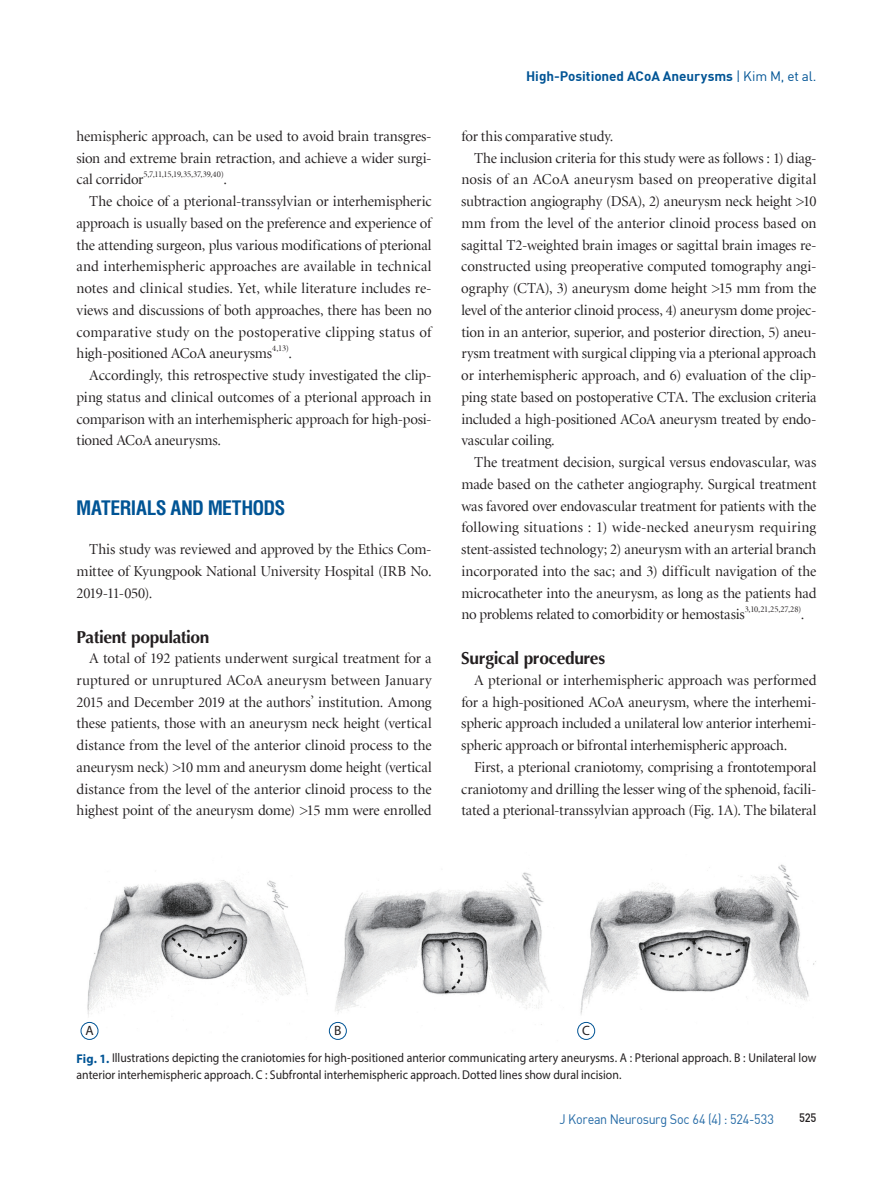
<style>
.page{position:relative;width:893px;height:1191px;background:#fff}
.page>*{position:absolute;margin:0;border:0;box-sizing:border-box;transform-origin:0 0}
.t1{font:700 condensed 19.5px "Helvetica";letter-spacing:-.03em;color:#005495}
.t2{font:700 17.25px "Optima";letter-spacing:-.02em;color:#231f20}
.t3{font:15px/21.8px "Minion LT Display";letter-spacing:-.005em;color:#231f20;text-align:justify}
.t4{font:15px "Minion LT Display";letter-spacing:.015em;color:#231f20}
.t5{font:700 13.5px "DIN";color:#005495}
.t6{font:13.5px "DIN";letter-spacing:-.02em;color:#2369a5;scale:.93 1}
.t7{font:13.5px "Myriad Pro";color:#231f20}
.t8{font:12.75px/16.5px "Myriad Pro";letter-spacing:.005em;color:#231f20;scale:.92 1}
.t9{font:12px "Dinmed";color:#231f20;scale:.93 1}
.t10{font:8.7px "Minion LT Display";letter-spacing:-.025em;color:#231f20}
.s1{font-weight:400}
.s2{font-weight:700;color:#005495}
</style>
<div class="page">
<img style="left:80px;top:880px;width:228px;height:160px">
<img style="left:328px;top:872px;width:221px;height:168px">
<img style="left:577px;top:864px;width:239px;height:176px">
<div style="left:81px;top:1022px;width:17px;height:17px;background:#fff;border-radius:50%"></div>
<div style="left:81px;top:1022px;width:17px;height:17px;border:1px solid #005495;border-radius:50%"></div>
<div style="left:329px;top:1022px;width:17px;height:17px;background:#fff;border-radius:50%"></div>
<div style="left:329px;top:1022px;width:18px;height:17px;border:1px solid #005495;border-radius:50%"></div>
<div style="left:578px;top:1022px;width:17px;height:17px;background:#fff;border-radius:50%"></div>
<div style="left:577px;top:1022px;width:18px;height:17px;border:1px solid #005495;border-radius:50%"></div>
<p class="t3" style="left:76px;top:126px;width:357px">hemispheric approach, can be used to avoid brain transgres&shy;sion and extreme brain retraction, and achieve a wider surgi&shy;cal corridor</p>
<p class="t10" style="left:143px;top:170px;width:82px">5,7,11,15,19,35,37,39,40)</p>
<p class="t3" style="left:223px;top:169px;width:5px">.</p>
<p class="t3" style="left:89px;top:191px;width:344px">The choice of a pterional-transsylvian or interhemispheric</p>
<p class="t3" style="left:76px;top:213px;width:356px">approach is usually based on the preference and experience of</p>
<p class="t3" style="left:77px;top:234px;width:357px">the attending surgeon, plus various modifications of pterional</p>
<p class="t3" style="left:76px;top:256px;width:357px">and interhemispheric approaches are available in technical</p>
<p class="t3" style="left:77px;top:278px;width:357px">notes and clinical studies. Yet, while literature includes re-</p>
<p class="t3" style="left:77px;top:300px;width:357px">views and discussions of both approaches, there has been no</p>
<p class="t4" style="left:76px;top:324px;width:356px">comparative study on the postoperative clipping status of</p>
<p class="t3" style="left:77px;top:343px;width:197px">high-positioned ACoA aneurysms</p>
<p class="t10" style="left:272px;top:344px;width:18px">4,13)</p>
<p class="t3" style="left:288px;top:343px;width:5px">.</p>
<p class="t3" style="left:89px;top:365px;width:344px">Accordingly, this retrospective study investigated the clip-</p>
<p class="t3" style="left:77px;top:387px;width:357px">ping status and clinical outcomes of a pterional approach in</p>
<p class="t3" style="left:76px;top:408px;width:357px">comparison with an interhemispheric approach for high-posi-</p>
<p class="t3" style="left:77px;top:430px;width:146px">tioned ACoA aneurysms.</p>
<h1 class="t1" style="left:76px;top:494px;width:211px">MATERIALS AND METHODS</h1>
<p class="t3" style="left:76px;top:539px;width:357px;text-indent:13px">This study was reviewed and approved by the Ethics Com&shy;mittee of Kyungpook National University Hospital (IRB No.<br>2019-11-050).</p>
<p class="t2" style="left:76px;top:625px;width:135px">Patient population</p>
<p class="t3" style="left:76px;top:648px;width:357px;text-indent:13px">A total of 192 patients underwent surgical treatment for a ruptured or unruptured ACoA aneurysm between January 2015 and December 2019 at the authors’ institution. Among these patients, those with an aneurysm neck height (vertical distance from the level of the anterior clinoid process to the aneurysm neck) &gt;10 mm and aneurysm dome height (vertical distance from the level of the anterior clinoid process to the highest point of the aneurysm dome) &gt;15 mm were enrolled</p>
<p class="t5" style="left:526px;top:68px;width:292px">High-Positioned ACoA Aneurysms <span class="s1">| Kim M, et al.</span></p>
<p class="t3" style="left:461px;top:126px;width:154px">for this comparative study.</p>
<p class="t3" style="left:474px;top:147px;width:344px">The inclusion criteria for this study were as follows : 1) diag-</p>
<p class="t3" style="left:461px;top:169px;width:357px">nosis of an ACoA aneurysm based on preoperative digital</p>
<p class="t3" style="left:461px;top:191px;width:357px">subtraction angiography (DSA), 2) aneurysm neck height &gt;10</p>
<p class="t3" style="left:461px;top:213px;width:357px">mm from the level of the anterior clinoid process based on</p>
<p class="t3" style="left:461px;top:234px;width:357px">sagittal T2-weighted brain images or sagittal brain images re-</p>
<p class="t3" style="left:461px;top:256px;width:357px">constructed using preoperative computed tomography angi-</p>
<p class="t3" style="left:461px;top:278px;width:357px">ography (CTA), 3) aneurysm dome height &gt;15 mm from the</p>
<p class="t3" style="left:461px;top:300px;width:357px">level of the anterior clinoid process, 4) aneurysm dome projec-</p>
<p class="t3" style="left:461px;top:321px;width:357px">tion in an anterior, superior, and posterior direction, 5) aneu-</p>
<p class="t3" style="left:461px;top:343px;width:357px">rysm treatment with surgical clipping via a pterional approach</p>
<p class="t3" style="left:461px;top:365px;width:357px">or interhemispheric approach, and 6) evaluation of the clip-</p>
<p class="t3" style="left:461px;top:387px;width:357px">ping state based on postoperative CTA. The exclusion criteria</p>
<p class="t3" style="left:461px;top:408px;width:357px">included a high-positioned ACoA aneurysm treated by endo-</p>
<p class="t3" style="left:461px;top:430px;width:95px">vascular coiling.</p>
<p class="t3" style="left:474px;top:452px;width:344px">The treatment decision, surgical versus endovascular, was</p>
<p class="t3" style="left:461px;top:474px;width:357px">made based on the catheter angiography. Surgical treatment</p>
<p class="t3" style="left:461px;top:495px;width:357px">was favored over endovascular treatment for patients with the</p>
<p class="t4" style="left:461px;top:520px;width:357px">following situations : 1) wide-necked aneurysm requiring</p>
<p class="t3" style="left:461px;top:539px;width:357px">stent-assisted technology; 2) aneurysm with an arterial branch</p>
<p class="t3" style="left:461px;top:561px;width:357px">incorporated into the sac; and 3) difficult navigation of the</p>
<p class="t3" style="left:461px;top:582px;width:357px">microcatheter into the aneurysm, as long as the patients had</p>
<p class="t3" style="left:461px;top:604px;width:285px">no problems related to comorbidity or hemostasis</p>
<p class="t10" style="left:745px;top:605px;width:58px">3,10,21,25,27,28)</p>
<p class="t3" style="left:801px;top:604px;width:5px">.</p>
<p class="t2" style="left:461px;top:647px;width:145px">Surgical procedures</p>
<p class="t3" style="left:461px;top:669px;width:357px;text-indent:13px">A pterional or interhemispheric approach was performed for a high-positioned ACoA aneurysm, where the interhemi&shy;spheric approach included a unilateral low anterior interhemi&shy;spheric approach or bifrontal interhemispheric approach.</p>
<p class="t3" style="left:461px;top:756px;width:357px;text-indent:13px">First, a pterional craniotomy, comprising a frontotemporal craniotomy and drilling the lesser wing of the sphenoid, facili&shy;tated a pterional-transsylvian approach (Fig. 1A). The bilateral</p>
<p class="t7" style="left:85px;top:1022px;width:10px">A</p>
<p class="t7" style="left:334px;top:1022px;width:9px">B</p>
<p class="t7" style="left:582px;top:1022px;width:9px">C</p>
<p class="t8" style="left:77px;top:1049px;width:806px"><span class="s2">Fig. 1.</span> Illustrations depicting the craniotomies for high-positioned anterior communicating artery aneurysms. A : Pterional approach. B : Unilateral low anterior interhemispheric approach. C : Subfrontal interhemispheric approach. Dotted lines show dural incision.</p>
<p class="t6" style="left:559px;top:1110px;width:232px">J Korean Neurosurg Soc 64 (4) : 524-533</p>
<p class="t9" style="left:799px;top:1109px;width:20px">525</p>
</div>
